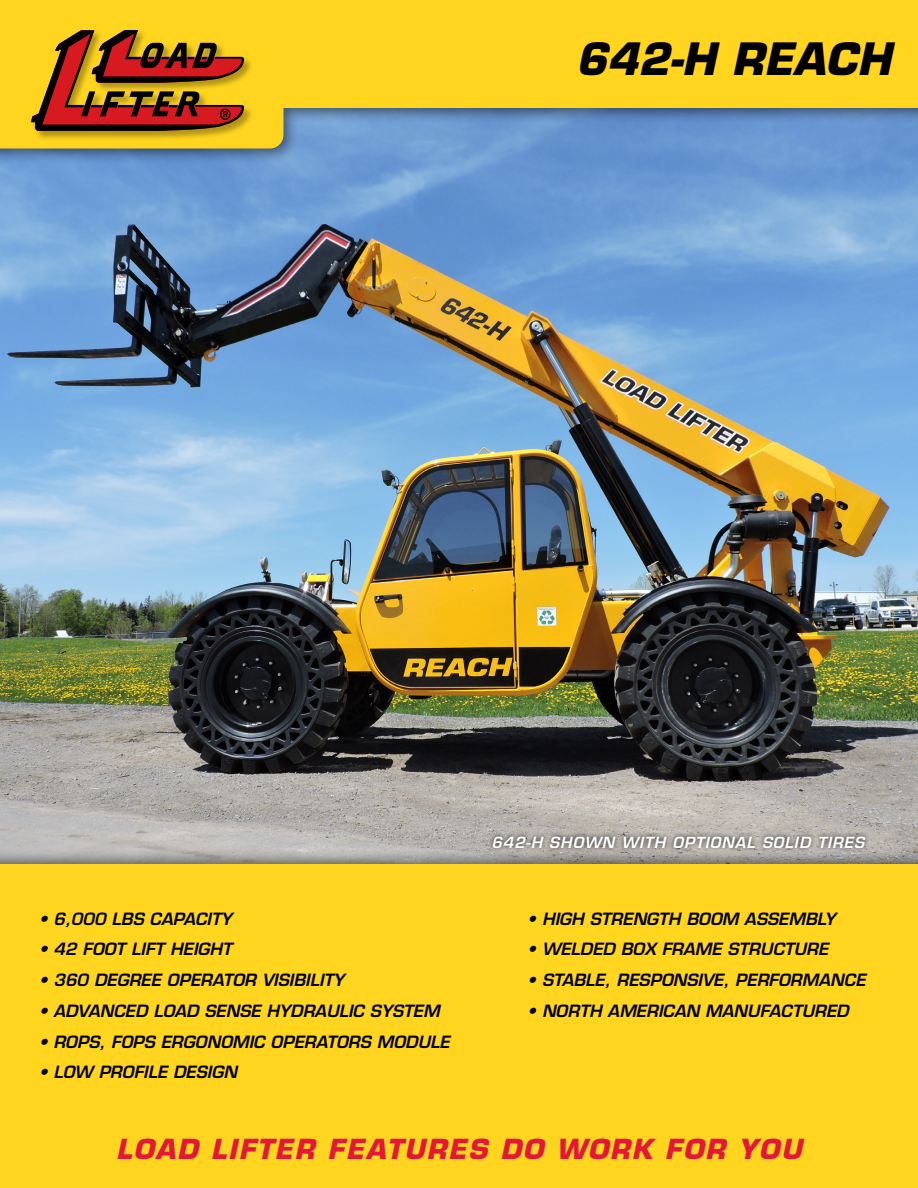
<style>
.page{position:relative;width:918px;height:1188px;background:#fff}
.page>*{position:absolute;margin:0;border:0;box-sizing:border-box;transform-origin:0 0}
.t1{font:italic 700 43.5px "Eurostile";color:#000}
.t2{font:italic 700 27px "Eurostile";letter-spacing:.06em;color:#e31837}
.t3{font:italic 600 16.5px "Eurostile";color:#000}
.t4{font:italic 600 15px "Eurostile";letter-spacing:.06em;color:#fff}
</style>
<div class="page">
<img style="left:0;top:164px;width:918px;height:685px">
<div style="left:0;top:0;width:918px;height:164px;background:#000;opacity:.5"></div>
<svg style="left:0;top:0;width:918px;height:148px;fill:#ffd520"></svg>
<div style="left:0;top:849px;width:918px;height:339px;background:#000;opacity:.5"></div>
<div style="left:0;top:864px;width:918px;height:324px;background:#ffd520"></div>
<div style="left:31px;top:29px;width:223px;height:112px;background:#000;opacity:.3"></div>
<svg style="left:31px;top:30px;width:216px;height:101px"></svg>
<div style="left:488px;top:831px;width:382px;height:22px;background:#000;opacity:.75"></div>
<h1 class="t1" style="left:576px;top:32px;width:317px">642-H REACH</h1>
<p class="t3" style="left:39px;top:908px;width:194px">• 6,000 LBS CAPACITY</p>
<p class="t3" style="left:39px;top:939px;width:194px">• 42 FOOT LIFT HEIGHT</p>
<p class="t3" style="left:39px;top:970px;width:307px">• 360 DEGREE OPERATOR VISIBILITY</p>
<p class="t3" style="left:39px;top:1000px;width:402px">• ADVANCED LOAD SENSE HYDRAULIC SYSTEM</p>
<p class="t3" style="left:39px;top:1031px;width:412px">• ROPS, FOPS ERGONOMIC OPERATORS MODULE</p>
<p class="t3" style="left:39px;top:1062px;width:200px">• LOW PROFILE DESIGN</p>
<p class="t4" style="left:491px;top:833px;width:374px">642-H SHOWN WITH OPTIONAL SOLID TIRES</p>
<p class="t3" style="left:528px;top:908px;width:309px">• HIGH STRENGTH BOOM ASSEMBLY</p>
<p class="t3" style="left:528px;top:939px;width:302px">• WELDED BOX FRAME STRUCTURE</p>
<p class="t3" style="left:528px;top:970px;width:339px">• STABLE, RESPONSIVE, PERFORMANCE</p>
<p class="t3" style="left:528px;top:1000px;width:323px">• NORTH AMERICAN MANUFACTURED</p>
<h2 class="t2" style="left:116px;top:1132px;width:687px">LOAD LIFTER FEATURES DO WORK FOR YOU</h2>
</div>
